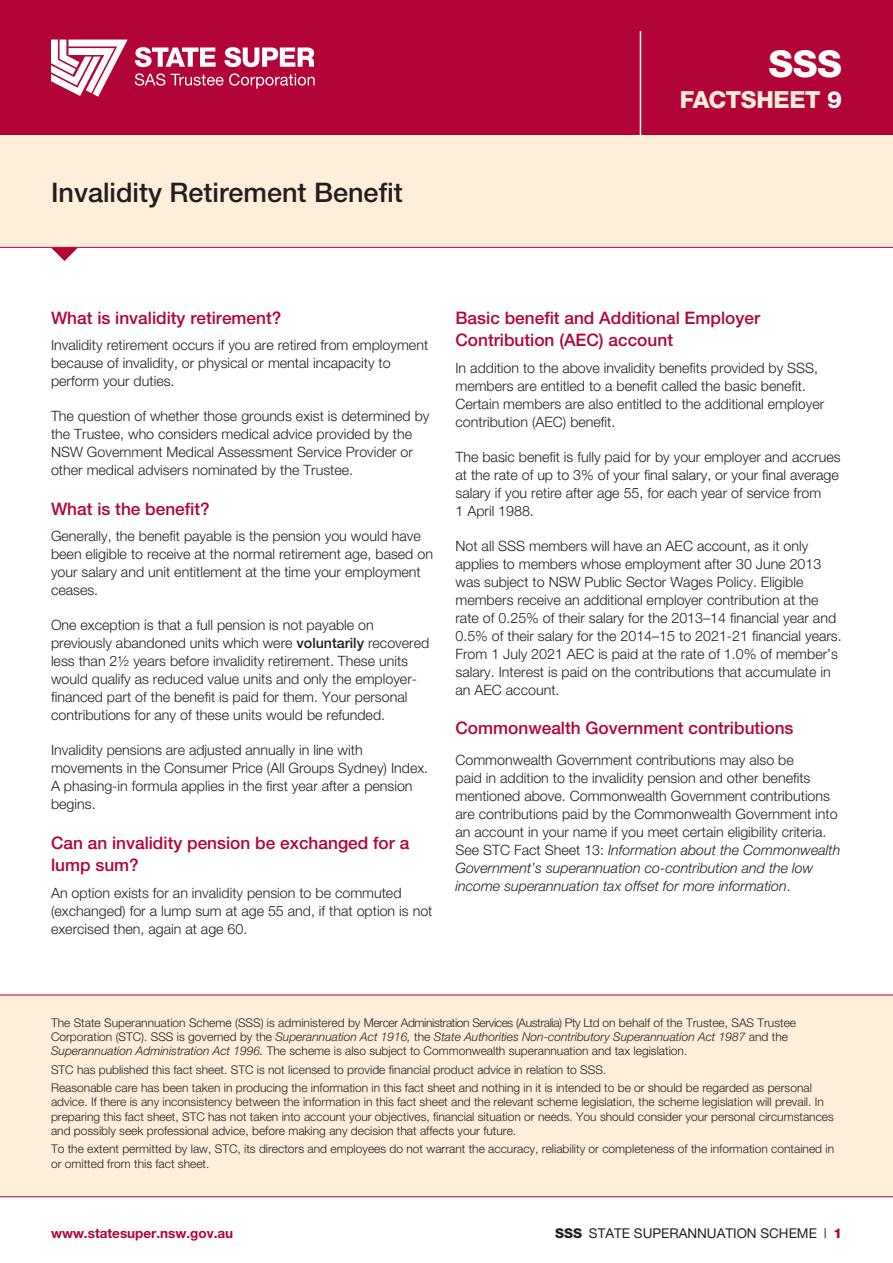
<style>
.page{position:relative;width:893px;height:1263px;background:#fff}
.page>*{position:absolute;margin:0;border:0;box-sizing:border-box;transform-origin:0 0}
.t1{font:800 37.2px "Helvetica Neue";color:#fff}
.t2{font:500 27px "Helvetica Neue";color:#231f20}
.t3{font:800 23.7px "Helvetica Neue";letter-spacing:-.015em;color:#feeeda}
.t4{font:500 17.25px/22.5px "Helvetica Neue";color:#b30437}
.Body_Text_3{font:300 14.25px/18px "Helvetica Neue";color:#231f20}
.Body_Text_2{font:300 14.25px/18px "Helvetica Neue";color:#231f20}
.Body{font:300 14.25px/18px "Helvetica Neue";color:#231f20}
.t5{font:13.5px "Helvetica Neue";color:#231f20}
.t6{font:700 13.5px "Helvetica Neue";color:#b30437}
.t7{font:300 12px/14.2px "Helvetica Neue";color:#231f20}
.s1{color:#fff}
.s2{font-weight:500}
.s3{font-style:italic}
.s4{font-weight:800}
.s5{font-weight:800;color:#b30437}
</style>
<div class="page">
<div style="left:0;top:995px;width:893px;height:202px;background:#feeeda"></div>
<div style="left:0;top:135px;width:893px;height:112px;background:#feeeda"></div>
<hr style="left:0;top:1196px;width:893px;height:1px;background:#b30437">
<svg style="left:51px;top:248px;width:27px;height:13px"></svg>
<hr style="left:0;top:247px;width:893px;height:1px;background:#b30437">
<div style="left:0;top:0;width:893px;height:135px;background:#b30437"></div>
<svg style="left:135px;top:47px;width:81px;height:20px"></svg>
<svg style="left:51px;top:40px;width:77px;height:57px"></svg>
<svg style="left:135px;top:73px;width:30px;height:13px"></svg>
<svg style="left:171px;top:73px;width:144px;height:16px"></svg>
<svg style="left:224px;top:47px;width:90px;height:20px"></svg>
<hr style="left:640px;top:31px;width:1px;height:104px;background:#fff">
<hr style="left:0;top:995px;width:893px;height:1px;background:#b30437">
<h1 class="t2" style="left:51px;top:176px;width:353px">Invalidity Retirement Benefit</h1>
<h1 class="t1" style="left:768px;top:41px;width:75px">SSS</h1>
<h3 class="t3" style="left:680px;top:85px;width:164px">FACTSHEET <span class="s1">9</span></h3>
<p class="t4" style="left:51px;top:306px;width:232px">What is invalidity retirement?</p>
<p class="Body_Text_3" style="left:51px;top:336px;width:379px">Invalidity retirement occurs if you are retired from employment because of invalidity, or physical or mental incapacity to perform your duties.</p>
<p class="Body_Text_3" style="left:51px;top:407px;width:380px">The question of whether those grounds exist is determined by the Trustee, who considers medical advice provided by the NSW Government Medical Assessment Service Provider or other medical advisers nominated by the Trustee.</p>
<p class="t4" style="left:51px;top:497px;width:160px">What is the benefit?</p>
<p class="Body_Text_2" style="left:51px;top:527px;width:383px">Generally, the benefit payable is the pension you would have been eligible to receive at the normal retirement age, based on your salary and unit entitlement at the time your employment ceases.</p>
<p class="Body_Text_3" style="left:51px;top:616px;width:380px">One exception is that a full pension is not payable on previously abandoned units which were <span class="s2">voluntarily</span> recovered less than 2½ years before invalidity retirement. These units would qualify as reduced value units and only the employer&shy;financed part of the benefit is paid for them. Your personal contributions for any of these units would be refunded.</p>
<p class="Body_Text_2" style="left:51px;top:741px;width:379px">Invalidity pensions are adjusted annually in line with movements in the Consumer Price (All Groups Sydney) Index.<br>A phasing-in formula applies in the first year after a pension begins.</p>
<p class="t4" style="left:51px;top:831px;width:360px">Can an invalidity pension be exchanged for a lump sum?</p>
<p class="Body_Text_2" style="left:51px;top:883px;width:383px">An option exists for an invalidity pension to be commuted (exchanged) for a lump sum at age 55 and, if that option is not exercised then, again at age 60.</p>
<p class="t4" style="left:455px;top:306px;width:306px">Basic benefit and Additional Employer<br>Contribution (AEC) account</p>
<p class="Body_Text_3" style="left:455px;top:358px;width:370px">In addition to the above invalidity benefits provided by SSS, members are entitled to a benefit called the basic benefit.<br>Certain members are also entitled to the additional employer contribution (AEC) benefit.</p>
<p class="Body_Text_3" style="left:455px;top:447px;width:387px">The basic benefit is fully paid for by your employer and accrues at the rate of up to 3% of your final salary, or your final average salary if you retire after age 55, for each year of service from<br>1 April 1988.</p>
<p class="Body_Text_3" style="left:455px;top:536px;width:388px">Not all SSS members will have an AEC account, as it only applies to members whose employment after 30 June 2013 was subject to NSW Public Sector Wages Policy. Eligible members receive an additional employer contribution at the rate of 0.25% of their salary for the 2013–14 financial year and 0.5% of their salary for the 2014–15 to 2021-21 financial years.<br>From 1 July 2021 AEC is paid at the rate of 1.0% of member’s salary. Interest is paid on the contributions that accumulate in an AEC account.</p>
<p class="t4" style="left:455px;top:717px;width:340px">Commonwealth Government contributions</p>
<p class="Body" style="left:455px;top:751px;width:386px">Commonwealth Government contributions may also be<br>paid in addition to the invalidity pension and other benefits mentioned above. Commonwealth Government contributions are contributions paid by the Commonwealth Government into an account in your name if you meet certain eligibility criteria.<br>See STC Fact Sheet 13: <span class="s3">Information about the Commonwealth Government’s superannuation co-contribution and the low income superannuation tax offset for more information</span>.</p>
<p class="t7" style="left:51px;top:1015px;width:747px">The State Superannuation Scheme (SSS) is administered by Mercer Administration Services (Australia) Pty Ltd on behalf of the Trustee, SAS Trustee<br>Corporation (STC). SSS is governed by the <span class="s3">Superannuation Act 1916,</span> the <span class="s3">State Authorities Non-contributory Superannuation Act 1987</span> and the<br><span class="s3">Superannuation Administration Act 1996.</span> The scheme is also subject to Commonwealth superannuation and tax legislation.</p>
<p class="t7" style="left:51px;top:1060px;width:762px;line-height:18.5px">STC has published this fact sheet. STC is not licensed to provide financial product advice in relation to SSS.<br>Reasonable care has been taken in producing the information in this fact sheet and nothing in it is intended to be or should be regarded as personal</p>
<p class="t7" style="left:51px;top:1095px;width:784px">advice. If there is any inconsistency between the information in this fact sheet and the relevant scheme legislation, the scheme legislation will prevail. In preparing this fact sheet, STC has not taken into account your objectives, financial situation or needs. You should consider your personal circumstances and possibly seek professional advice, before making any decision that affects your future.</p>
<p class="t7" style="left:51px;top:1142px;width:785px">To the extent permitted by law, STC, its directors and employees do not warrant the accuracy, reliability or completeness of the information contained in or omitted from this fact sheet.</p>
<p class="t6" style="left:51px;top:1224px;width:184px">www.statesuper.nsw.gov.au</p>
<p class="t5" style="left:555px;top:1225px;width:288px"><span class="s4">SSS</span> STATE SUPERANNUATION SCHEME | <span class="s5">1</span></p>
</div>
